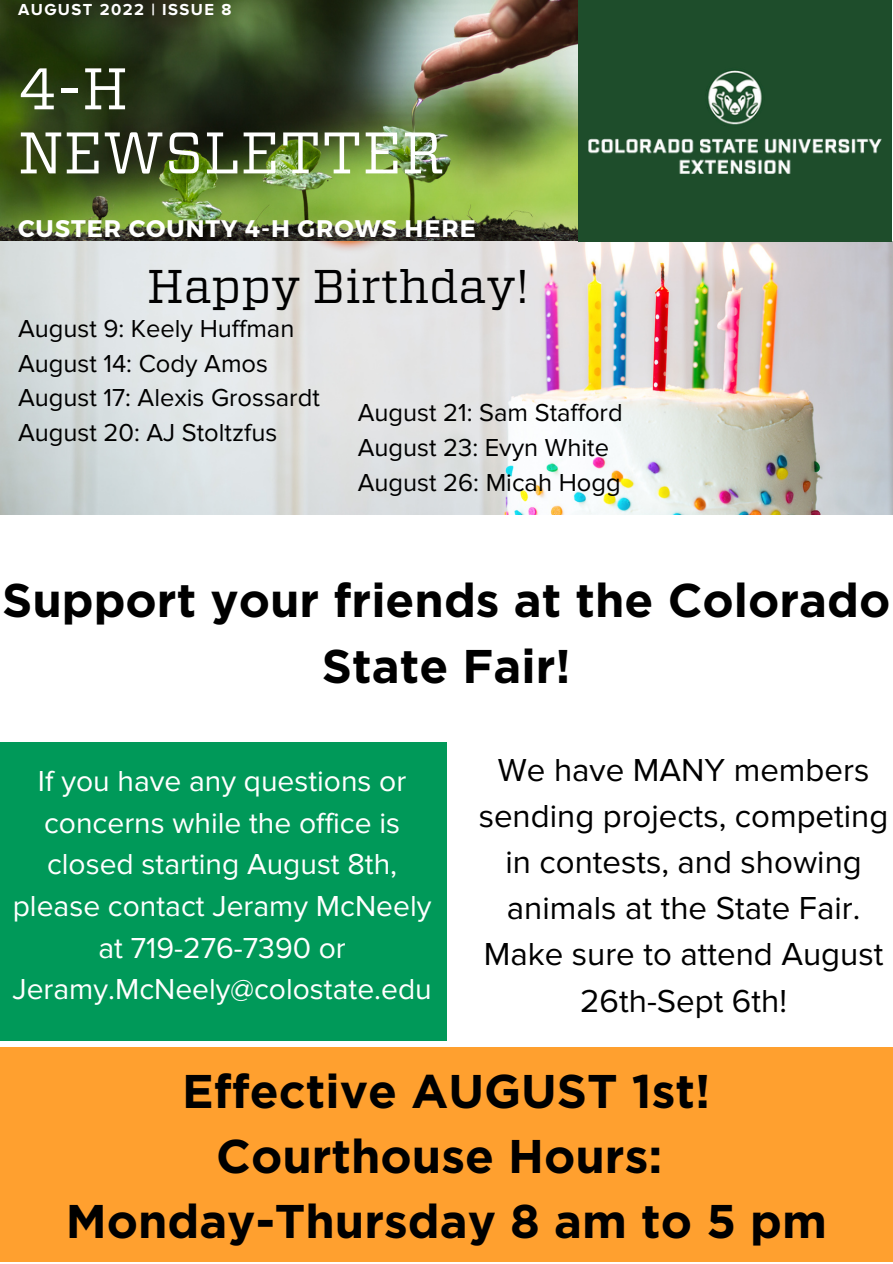
<style>
.page{position:relative;width:893px;height:1264px;background:#fff}
.page>*{position:absolute;margin:0;border:0;box-sizing:border-box;transform-origin:0 0}
.t1{font:58.5px/64.1px "Vitesse";letter-spacing:.01em;color:#fff}
.t2{font:700 47.25px/65.2px "Gotham";color:#000;text-align:center}
.t3{font:47.25px "Vitesse";color:#000}
.t4{font:33px/46px "Proxima Nova";color:#000;text-align:center}
.t5{font:30px/41.5px "Proxima Nova";color:#fff;text-align:center}
.t6{font:25.5px/34.8px "Proxima Nova";color:#000}
.t7{font:700 24px "Montserrat";letter-spacing:.04em;color:#fff}
.t8{font:700 16.5px "Proxima Nova A";letter-spacing:.09em;color:#fff}
</style>
<div class="page">
<img style="left:0;top:0;width:578px;height:242px">
<img style="left:0;top:242px;width:892px;height:272px">
<div style="left:578px;top:0;width:314px;height:242px;background:#1e4d2b"></div>
<img style="left:577px;top:58px;width:305px;height:127px">
<div style="left:0;top:742px;width:446px;height:298px;background:#009959"></div>
<div style="left:0;top:1047px;width:892px;height:215px;background:#ffa02f"></div>
<p class="t8" style="left:18px;top:0;width:215px">AUGUST 2022 | ISSUE 8</p>
<h1 class="t1" style="left:18px;top:56px;width:427px">4-H<br>NEWSLETTER</h1>
<p class="t7" style="left:18px;top:213px;width:459px">CUSTER COUNTY 4-H GROWS HERE</p>
<h2 class="t3" style="left:147px;top:258px;width:383px">Happy Birthday!</h2>
<p class="t6" style="left:18px;top:311px;width:303px">August 9: Keely Huffman<br>August 14: Cody Amos<br>August 17: Alexis Grossardt<br>August 20: AJ Stoltzfus</p>
<p class="t6" style="left:358px;top:396px;width:266px">August 21: Sam Stafford<br>August 23: Evyn White<br>August 26: Micah Hogg</p>
<h2 class="t2" style="left:2px;top:567px;width:889px">Support your friends at the Colorado<br>State Fair!</h2>
<p class="t5" style="left:12px;top:761px;width:421px">If you have any questions or concerns while the office is closed starting August 8th, please contact Jeramy McNeely at 719-276-7390 or<br>Jeramy.McNeely@colostate.edu</p>
<p class="t4" style="left:478px;top:747px;width:411px">We have MANY members sending projects, competing in contests, and showing animals at the State Fair.<br>Make sure to attend August<br>26th-Sept 6th!</p>
<h2 class="t2" style="left:66px;top:1057px;width:762px">Effective AUGUST 1st!<br>Courthouse Hours:<br>Monday-Thursday 8 am to 5 pm</h2>
</div>
